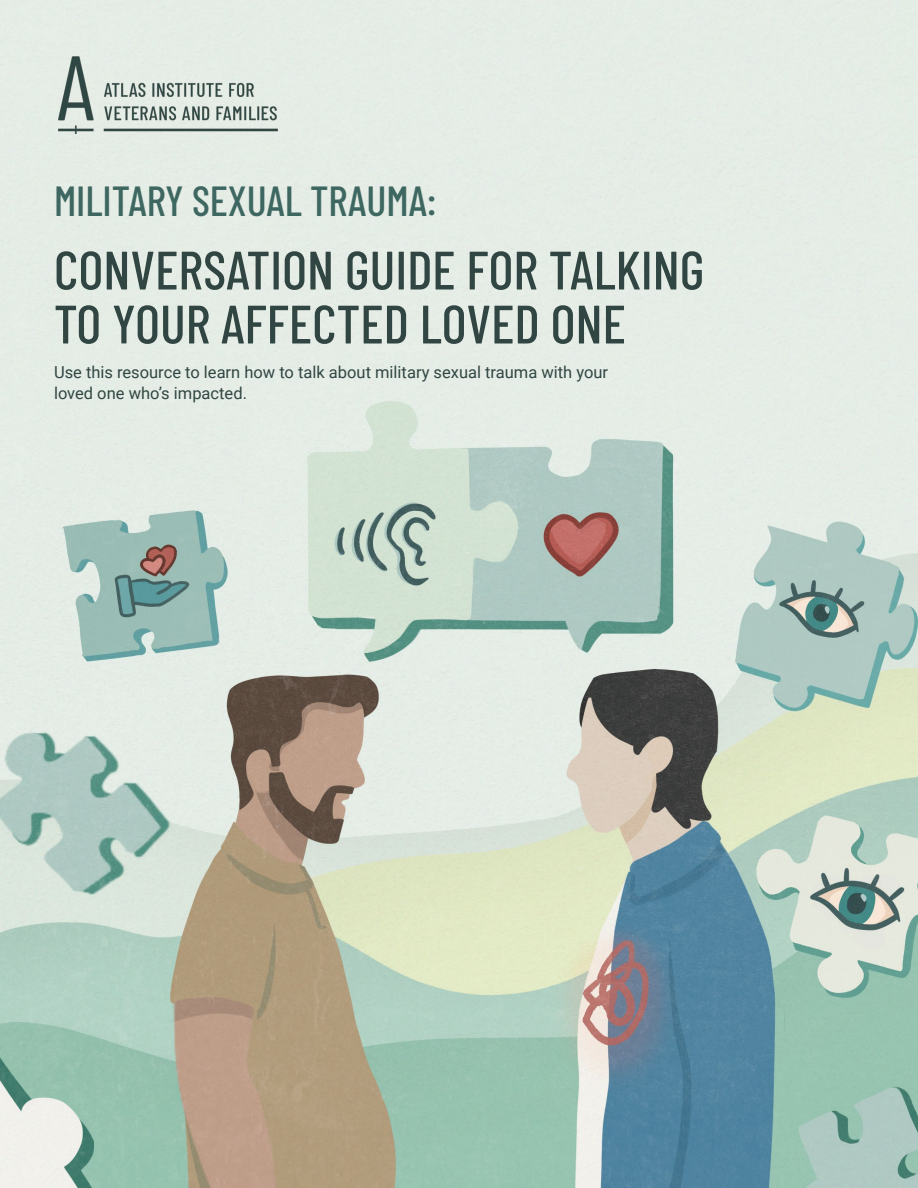
<style>
.page{position:relative;width:918px;height:1188px;background:#fff}
.page>*{position:absolute;margin:0;border:0;box-sizing:border-box;transform-origin:0 0}
.t1{font:500 54px/54px "Barlow Condensed";color:#314643}
.t2{font:500 42px "Barlow Condensed";color:#3e6761}
.t3{font:16.5px/21px "Roboto";color:#314643}
</style>
<div class="page">
<img style="left:0;top:0;width:918px;height:1188px">
<img style="left:54px;top:54px;width:226px;height:79px">
<h1 class="t2" style="left:54px;top:171px;width:384px">MILITARY SEXUAL TRAUMA:</h1>
<h1 class="t1" style="left:54px;top:239px;width:652px">CONVERSATION GUIDE FOR TALKING<br>TO YOUR AFFECTED LOVED ONE</h1>
<h3 class="t3" style="left:54px;top:361px;width:556px">Use this resource to learn how to talk about military sexual trauma with your loved one who’s impacted.</h3>
</div>
